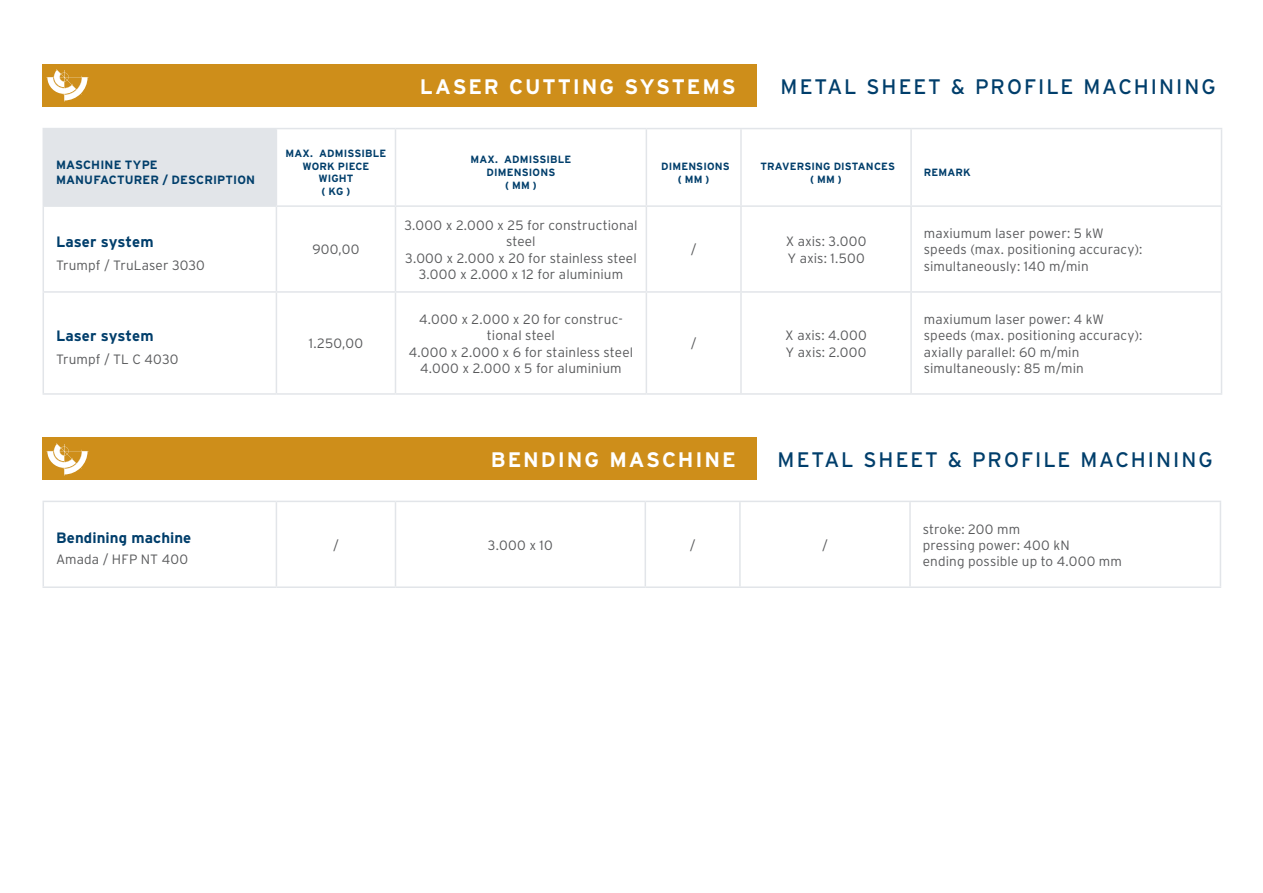
<style>
.page{position:relative;width:1263px;height:893px;background:#fff}
.page>*{position:absolute;margin:0;border:0;box-sizing:border-box;transform-origin:0 0}
.t1{font:21px "Interstate";letter-spacing:.09em;color:#003e6b}
.t2{font:700 21px "Interstate";letter-spacing:.09em;color:#fff}
.t3{font:700 15px "Interstate";letter-spacing:.005em;color:#003e6b}
.t4{font:300 13.5px/16.2px "Interstate";letter-spacing:.01em;color:#58595b}
.t5{font:700 12px/14.4px "Interstate";letter-spacing:.01em;color:#003e6b}
.t6{font:700 10.5px/12.6px "Interstate";letter-spacing:.01em;color:#003e6b;text-align:center}
</style>
<div class="page">
<svg style="left:44px;top:129px;width:1177px;height:264px"></svg>
<hr style="left:276px;top:393px;width:119px;height:2px;background:#e2e5e9">
<hr style="left:395px;top:293px;width:1px;height:100px;background:#e2e5e9">
<hr style="left:395px;top:393px;width:251px;height:2px;background:#e2e5e9">
<hr style="left:646px;top:293px;width:1px;height:100px;background:#e2e5e9">
<hr style="left:646px;top:393px;width:95px;height:2px;background:#e2e5e9">
<hr style="left:740px;top:293px;width:2px;height:100px;background:#e2e5e9">
<hr style="left:741px;top:393px;width:170px;height:2px;background:#e2e5e9">
<hr style="left:43px;top:293px;width:1px;height:100px;background:#e2e5e9">
<hr style="left:276px;top:293px;width:1px;height:100px;background:#e2e5e9">
<hr style="left:43px;top:393px;width:233px;height:2px;background:#e2e5e9">
<hr style="left:43px;top:128px;width:233px;height:1px;background:#e2e5e9">
<hr style="left:43px;top:129px;width:1px;height:76px;background:#e2e5e9">
<hr style="left:43px;top:205px;width:233px;height:2px;background:#e2e5e9">
<hr style="left:43px;top:207px;width:1px;height:84px;background:#e2e5e9">
<hr style="left:43px;top:291px;width:233px;height:2px;background:#e2e5e9">
<hr style="left:395px;top:128px;width:251px;height:1px;background:#e2e5e9">
<hr style="left:395px;top:205px;width:251px;height:2px;background:#e2e5e9">
<hr style="left:395px;top:291px;width:251px;height:2px;background:#e2e5e9">
<hr style="left:646px;top:128px;width:95px;height:1px;background:#e2e5e9">
<hr style="left:646px;top:129px;width:1px;height:76px;background:#e2e5e9">
<hr style="left:646px;top:205px;width:95px;height:2px;background:#e2e5e9">
<hr style="left:646px;top:207px;width:1px;height:84px;background:#e2e5e9">
<hr style="left:646px;top:291px;width:95px;height:2px;background:#e2e5e9">
<hr style="left:741px;top:128px;width:170px;height:1px;background:#e2e5e9">
<hr style="left:740px;top:129px;width:2px;height:76px;background:#e2e5e9">
<hr style="left:741px;top:205px;width:170px;height:2px;background:#e2e5e9">
<hr style="left:740px;top:207px;width:2px;height:84px;background:#e2e5e9">
<hr style="left:741px;top:291px;width:170px;height:2px;background:#e2e5e9">
<hr style="left:276px;top:128px;width:119px;height:1px;background:#e2e5e9">
<hr style="left:276px;top:129px;width:1px;height:76px;background:#e2e5e9">
<hr style="left:395px;top:129px;width:1px;height:76px;background:#e2e5e9">
<hr style="left:276px;top:205px;width:119px;height:2px;background:#e2e5e9">
<hr style="left:276px;top:207px;width:1px;height:84px;background:#e2e5e9">
<hr style="left:395px;top:207px;width:1px;height:84px;background:#e2e5e9">
<hr style="left:276px;top:291px;width:119px;height:2px;background:#e2e5e9">
<hr style="left:911px;top:128px;width:311px;height:1px;background:#e2e5e9">
<hr style="left:910px;top:129px;width:2px;height:76px;background:#e2e5e9">
<hr style="left:1221px;top:129px;width:1px;height:76px;background:#e2e5e9">
<hr style="left:910px;top:207px;width:2px;height:84px;background:#e2e5e9">
<hr style="left:1221px;top:207px;width:1px;height:84px;background:#e2e5e9">
<hr style="left:911px;top:291px;width:311px;height:2px;background:#e2e5e9">
<hr style="left:910px;top:293px;width:2px;height:100px;background:#e2e5e9">
<hr style="left:1221px;top:293px;width:1px;height:100px;background:#e2e5e9">
<hr style="left:911px;top:393px;width:311px;height:2px;background:#e2e5e9">
<hr style="left:911px;top:205px;width:311px;height:2px;background:#e2e5e9">
<div style="left:43px;top:64px;width:714px;height:43px;background:#ce8e1a"></div>
<div style="left:43px;top:437px;width:714px;height:43px;background:#ce8e1a"></div>
<hr style="left:276px;top:501px;width:119px;height:1px;background:#e2e5e9">
<hr style="left:276px;top:586px;width:119px;height:2px;background:#e2e5e9">
<hr style="left:395px;top:501px;width:250px;height:1px;background:#e2e5e9">
<hr style="left:395px;top:502px;width:1px;height:84px;background:#e2e5e9">
<hr style="left:395px;top:586px;width:250px;height:2px;background:#e2e5e9">
<hr style="left:645px;top:501px;width:95px;height:1px;background:#e2e5e9">
<hr style="left:644px;top:502px;width:2px;height:84px;background:#e2e5e9">
<hr style="left:645px;top:586px;width:95px;height:2px;background:#e2e5e9">
<hr style="left:740px;top:501px;width:170px;height:1px;background:#e2e5e9">
<hr style="left:739px;top:502px;width:2px;height:84px;background:#e2e5e9">
<hr style="left:740px;top:586px;width:170px;height:2px;background:#e2e5e9">
<hr style="left:43px;top:501px;width:233px;height:1px;background:#e2e5e9">
<hr style="left:43px;top:502px;width:1px;height:84px;background:#e2e5e9">
<hr style="left:276px;top:502px;width:1px;height:84px;background:#e2e5e9">
<hr style="left:43px;top:586px;width:233px;height:2px;background:#e2e5e9">
<hr style="left:910px;top:501px;width:311px;height:1px;background:#e2e5e9">
<hr style="left:909px;top:502px;width:2px;height:84px;background:#e2e5e9">
<hr style="left:1220px;top:502px;width:1px;height:84px;background:#e2e5e9">
<hr style="left:910px;top:586px;width:311px;height:2px;background:#e2e5e9">
<svg style="left:46px;top:69px;width:43px;height:33px"></svg>
<svg style="left:46px;top:443px;width:43px;height:33px"></svg>
<h1 class="t2" style="left:420px;top:75px;width:317px">LASER CUTTING SYSTEMS</h1>
<h1 class="t1" style="left:781px;top:75px;width:437px">METAL SHEET &amp; PROFILE MACHINING</h1>
<p class="t5" style="left:56px;top:158px;width:201px">MASCHINE TYPE<br>MANUFACTURER / DESCRIPTION</p>
<p class="t6" style="left:285px;top:147px;width:102px">MAX. ADMISSIBLE<br>WORK PIECE<br>WIGHT<br>( KG )</p>
<p class="t6" style="left:470px;top:153px;width:102px">MAX. ADMISSIBLE<br>DIMENSIONS<br>( MM )</p>
<p class="t6" style="left:661px;top:160px;width:70px">DIMENSIONS ( MM )</p>
<p class="t6" style="left:760px;top:160px;width:136px">TRAVERSING DISTANCES ( MM )</p>
<p class="t6" style="left:924px;top:166px;width:48px">REMARK</p>
<p class="t3" style="left:56px;top:234px;width:99px">Laser system</p>
<p class="t4" style="left:56px;top:257px;width:150px">Trumpf / TruLaser 3030</p>
<p class="t3" style="left:56px;top:328px;width:99px">Laser system</p>
<p class="t4" style="left:56px;top:351px;width:124px">Trumpf / TL C 4030</p>
<p class="t3" style="left:56px;top:530px;width:137px">Bendining machine</p>
<p class="t4" style="left:56px;top:551px;width:134px">Amada / HFP NT 400</p>
<p class="t4" style="left:312px;top:241px;width:49px">900,00</p>
<p class="t4" style="left:309px;top:335px;width:56px">1.250,00</p>
<p class="t4" style="left:404px;top:217px;width:235px;text-align:center">3.000 x 2.000 x 25 for constructional steel<br>3.000 x 2.000 x 20 for stainless steel<br>3.000 x 2.000 x 12 for aluminium</p>
<p class="t4" style="left:409px;top:311px;width:226px;text-align:center">4.000 x 2.000 x 20 for construc&shy;tional steel<br>4.000 x 2.000 x 6 for stainless steel<br>4.000 x 2.000 x 5 for aluminium</p>
<p class="t4" style="left:691px;top:241px;width:7px">/</p>
<p class="t4" style="left:786px;top:233px;width:82px">X axis: 3.000<br>Y axis: 1.500</p>
<p class="t4" style="left:924px;top:225px;width:220px">maxiumum laser power: 5 kW speeds (max. positioning accuracy): simultaneously: 140 m/min</p>
<p class="t4" style="left:691px;top:335px;width:7px">/</p>
<p class="t4" style="left:785px;top:327px;width:83px">X axis: 4.000<br>Y axis: 2.000</p>
<p class="t4" style="left:924px;top:311px;width:220px">maxiumum laser power: 4 kW speeds (max. positioning accuracy): axially parallel: 60 m/min simultaneously: 85 m/min</p>
<h1 class="t2" style="left:491px;top:448px;width:246px">BENDING MASCHINE</h1>
<h1 class="t1" style="left:778px;top:448px;width:437px">METAL SHEET &amp; PROFILE MACHINING</h1>
<p class="t4" style="left:333px;top:537px;width:7px">/</p>
<p class="t4" style="left:488px;top:537px;width:66px">3.000 x 10</p>
<p class="t4" style="left:690px;top:537px;width:7px">/</p>
<p class="t4" style="left:822px;top:537px;width:7px">/</p>
<p class="t4" style="left:923px;top:521px;width:201px">stroke: 200 mm<br>pressing power: 400 kN<br>ending possible up to 4.000 mm</p>
</div>
